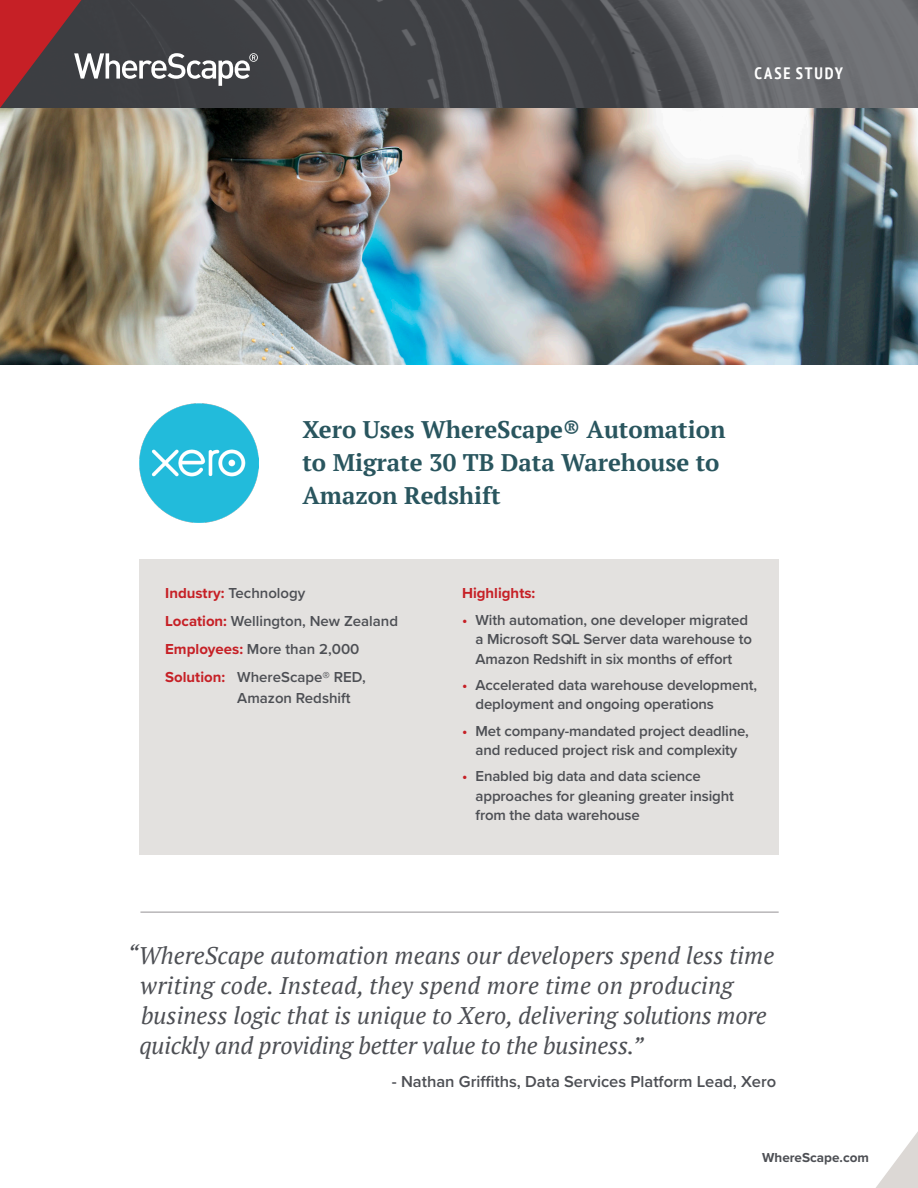
<style>
.page{position:relative;width:918px;height:1188px;background:#fff}
.page>*{position:absolute;margin:0;border:0;box-sizing:border-box;transform-origin:0 0}
.pull_quote{font:italic 24px/30px "PT Serif";color:#4d4f54}
.intro_deck{font:700 24px/33px "PT Serif";color:#29555e}
.body{font:600 16.5px "Proxima Nova";color:#4d4f54}
.Identifier{font:700 condensed 16.5px "PT Sans";letter-spacing:.11em;color:#fff}
.body-2{font:600 15px/19.5px "Proxima Nova";letter-spacing:-.01em;color:#4d4f54}
.body-3{font:700 15px "Proxima Nova";color:#c62026}
.t1{font:700 13.5px "Proxima Nova";color:#4d4f54}
.s1{font-weight:700;color:#c62026}
.s2{color:#c62026}
</style>
<div class="page">
<svg style="left:876px;top:1131px;width:42px;height:57px"></svg>
<img style="left:0;top:108px;width:918px;height:256px">
<svg style="left:258px;top:0;width:660px;height:108px;background:#515357"></svg>
<svg style="left:0;top:0;width:258px;height:108px;background:#5e4347"></svg>
<div style="left:139px;top:559px;width:640px;height:295px;background:#e3e1df"></div>
<hr style="left:140px;top:912px;width:639px;height:1px;background:#949194">
<img style="left:139px;top:403px;width:120px;height:120px">
<p class="Identifier" style="left:755px;top:62px;width:90px">CASE STUDY</p>
<p class="intro_deck" style="left:302px;top:413px;width:425px">Xero Uses WhereScape® Automation to Migrate 30 TB Data Warehouse to<br>Amazon Redshift</p>
<p class="body-2" style="left:165px;top:583px;width:142px"><span class="s1">Industry:</span> Technology</p>
<p class="body-2" style="left:165px;top:611px;width:234px"><span class="s1">Location:</span> Wellington, New Zealand</p>
<p class="body-2" style="left:165px;top:639px;width:196px"><span class="s1">Employees:</span> More than 2,000</p>
<p class="body-2" style="left:237px;top:666px;width:130px;line-height:21px;text-indent:-72px"><span class="s1">Solution:</span> WhereScape® RED,<br>Amazon Redshift</p>
<p class="body-3" style="left:462px;top:582px;width:75px">Highlights:</p>
<p class="body-2" style="left:476px;top:609px;width:278px;text-indent:-14px"><span class="s2">•</span> With automation, one developer migrated a Microsoft SQL Server data warehouse to<br>Amazon Redshift in six months of effort</p>
<p class="body-2" style="left:476px;top:675px;width:283px;text-indent:-14px"><span class="s2">•</span> Accelerated data warehouse development, deployment and ongoing operations</p>
<p class="body-2" style="left:462px;top:720px;width:288px;text-align:center"><span class="s2">•</span> Met company-mandated project deadline, and reduced project risk and complexity</p>
<p class="body-2" style="left:476px;top:766px;width:260px;text-indent:-14px"><span class="s2">•</span> Enabled big data and data science approaches for gleaning greater insight from the data warehouse</p>
<p class="pull_quote" style="left:140px;top:940px;width:636px;text-indent:-12px">“WhereScape automation means our developers spend less time writing code. Instead, they spend more time on producing business logic that is unique to Xero, delivering solutions more quickly and providing better value to the business.”</p>
<p class="body" style="left:392px;top:1069px;width:386px">- Nathan Griffiths, Data Services Platform Lead, Xero</p>
<p class="t1" style="left:762px;top:1147px;width:108px">WhereScape.com</p>
</div>
